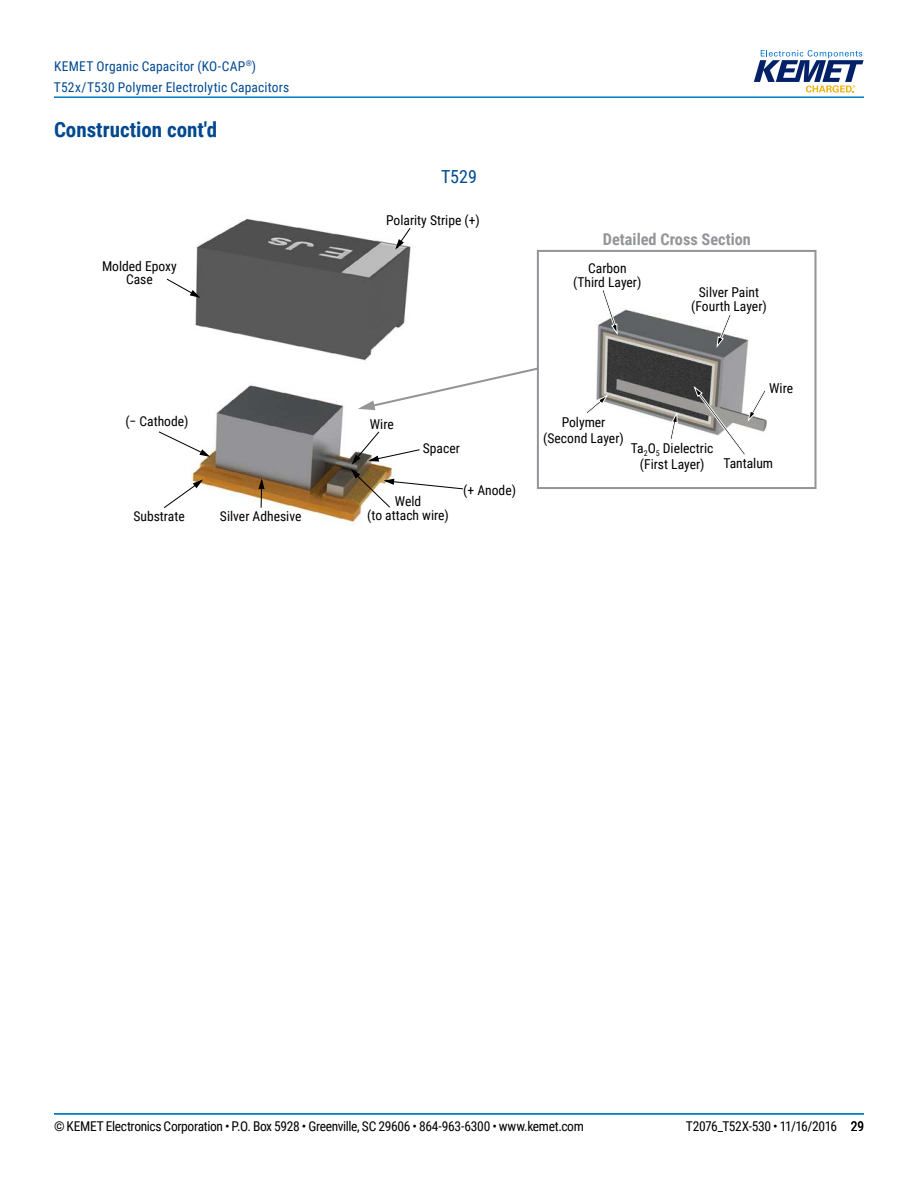
<style>
.page{position:relative;width:918px;height:1188px;background:#fff}
.page>*{position:absolute;margin:0;border:0;box-sizing:border-box;transform-origin:0 0}
.t1{font:700 21px "Roboto Condensed";color:#004990}
.t2{font:18px "Roboto Condensed";color:#004990}
.t3{font:700 16.35px "Roboto Condensed";color:#939598}
.t4{font:13.65px/13.6px "Roboto Condensed";color:#000;text-align:center}
.t5{font:13.5px "Roboto Condensed";letter-spacing:-.025em;color:#000}
.t6{font:13.5px/21px "Roboto Condensed";letter-spacing:.015em;color:#004990}
</style>
<div class="page">
<hr style="left:54px;top:1113px;width:810px;height:2px;background:#007dc3">
<hr style="left:54px;top:96px;width:810px;height:2px;background:#007dc3">
<svg style="left:754px;top:50px;width:110px;height:43px"></svg>
<img style="left:192px;top:218px;width:406px;height:307px">
<img style="left:462px;top:257px;width:288px;height:259px">
<svg style="left:351px;top:366px;width:190px;height:47px"></svg>
<div style="left:537px;top:250px;width:280px;height:239px;border:2px solid #939598"></div>
<svg style="left:716px;top:313px;width:16px;height:35px"></svg>
<svg style="left:585px;top:394px;width:24px;height:21px"></svg>
<svg style="left:394px;top:227px;width:18px;height:25px"></svg>
<svg style="left:158px;top:431px;width:54px;height:27px"></svg>
<svg style="left:166px;top:278px;width:37px;height:21px"></svg>
<svg style="left:601px;top:289px;width:17px;height:47px"></svg>
<svg style="left:669px;top:411px;width:9px;height:30px"></svg>
<svg style="left:693px;top:385px;width:74px;height:71px"></svg>
<svg style="left:349px;top:430px;width:115px;height:79px"></svg>
<svg style="left:258px;top:476px;width:7px;height:33px"></svg>
<svg style="left:163px;top:478px;width:42px;height:31px"></svg>
<p class="t6" style="left:54px;top:55px;width:237px">KEMET Organic Capacitor (KO-CAP<sup>®</sup>)<br>T52x/T530 Polymer Electrolytic Capacitors</p>
<h1 class="t1" style="left:54px;top:115px;width:165px">Construction cont'd</h1>
<p class="t4" style="left:102px;top:258px;width:76px">Molded Epoxy<br>Case</p>
<p class="t4" style="left:125px;top:414px;width:65px">(− Cathode)</p>
<p class="t4" style="left:133px;top:509px;width:53px">Substrate</p>
<p class="t4" style="left:220px;top:509px;width:83px">Silver Adhesive</p>
<h2 class="t2" style="left:441px;top:164px;width:37px">T529</h2>
<p class="t4" style="left:386px;top:213px;width:95px">Polarity Stripe (+)</p>
<p class="t4" style="left:370px;top:417px;width:25px">Wire</p>
<p class="t4" style="left:423px;top:441px;width:39px">Spacer</p>
<p class="t4" style="left:367px;top:494px;width:83px">Weld<br>(to attach wire)</p>
<p class="t4" style="left:463px;top:483px;width:54px">(+ Anode)</p>
<p class="t3" style="left:603px;top:228px;width:150px">Detailed Cross Section</p>
<p class="t4" style="left:573px;top:261px;width:70px">Carbon (Third Layer)</p>
<p class="t4" style="left:691px;top:285px;width:77px">Silver Paint (Fourth Layer)</p>
<p class="t4" style="left:769px;top:381px;width:25px">Wire</p>
<p class="t4" style="left:543px;top:413px;width:82px;line-height:16.4px">Polymer (Second Layer)</p>
<p class="t4" style="left:631px;top:439px;width:84px;line-height:16.4px">Ta<sub>2</sub>O<sub>5</sub> Dielectric (First Layer)</p>
<p class="t4" style="left:723px;top:456px;width:51px">Tantalum</p>
<p class="t5" style="left:54px;top:1116px;width:531px">© KEMET Electronics Corporation • P.O. Box 5928 • Greenville, SC 29606 • 864-963-6300 • www.kemet.com</p>
<p class="t5" style="left:686px;top:1116px;width:180px">T2076_T52X-530 • 11/16/2016 29</p>
</div>
